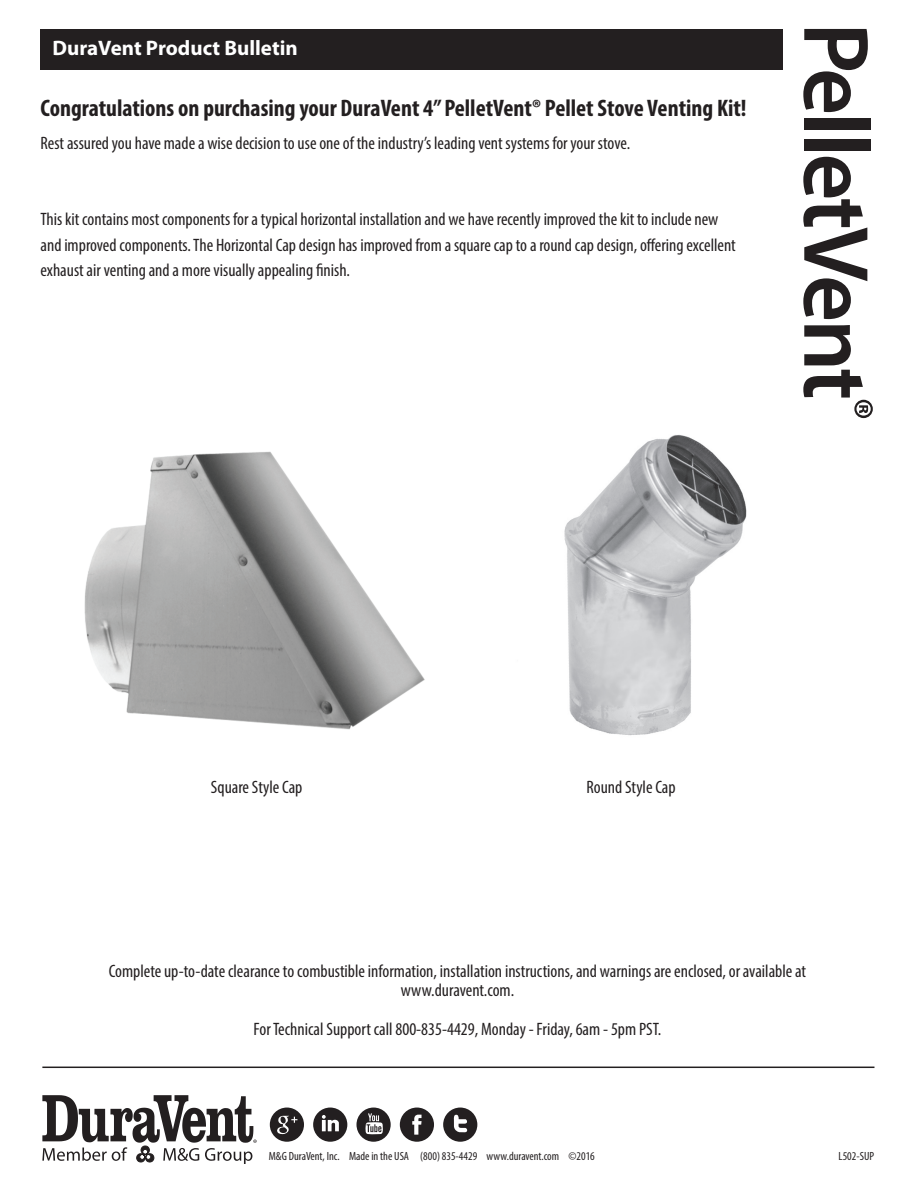
<style>
.page{position:relative;width:918px;height:1188px;background:#fff}
.page>*{position:absolute;margin:0;border:0;box-sizing:border-box;transform-origin:0 0}
.t1{font:600 93.6px "Myriad Pro";letter-spacing:-.03em;color:#231f20}
.t2{font:700 condensed 24px "Myriad Pro";color:#231f20}
.t3{font:700 21px "Myriad Pro";color:#fff}
.t4{font:condensed 18px/25.5px "Myriad Pro";color:#231f20}
.t5{font:condensed 11.85px "Myriad Pro";color:#231f20}
</style>
<div class="page">
<div style="left:40px;top:29px;width:743px;height:40px;background:#231f20"></div>
<svg style="left:42px;top:1095px;width:215px;height:69px"></svg>
<div style="left:270px;top:1108px;width:34px;height:34px;background:#231f20;border-radius:50%"></div>
<svg style="left:277px;top:1116px;width:20px;height:19px"></svg>
<div style="left:313px;top:1108px;width:34px;height:34px;background:#231f20;border-radius:50%"></div>
<svg style="left:322px;top:1115px;width:17px;height:16px"></svg>
<div style="left:356px;top:1108px;width:35px;height:34px;background:#231f20;border-radius:50%"></div>
<svg style="left:365px;top:1113px;width:18px;height:22px"></svg>
<div style="left:400px;top:1108px;width:34px;height:34px;background:#231f20;border-radius:50%"></div>
<svg style="left:412px;top:1115px;width:10px;height:20px"></svg>
<div style="left:443px;top:1108px;width:34px;height:34px;background:#231f20;border-radius:50%"></div>
<svg style="left:454px;top:1115px;width:13px;height:17px"></svg>
<img style="left:564px;top:435px;width:183px;height:301px">
<img style="left:84px;top:451px;width:341px;height:279px">
<hr style="left:42px;top:1067px;width:832px;height:1px;background:#231f20">
<p class="t3" style="left:52px;top:36px;width:247px">DuraVent Product Bulletin</p>
<h2 class="t2" style="left:40px;top:93px;width:708px">Congratulations on purchasing your DuraVent 4” PelletVent® Pellet Stove Venting Kit!</h2>
<p class="t4" style="left:40px;top:130px;width:591px">Rest assured you have made a wise decision to use one of the industry’s leading vent systems for your stove.</p>
<p class="t4" style="left:40px;top:206px;width:697px">This kit contains most components for a typical horizontal installation and we have recently improved the kit to include new and improved components. The Horizontal Cap design has improved from a square cap to a round cap design, offering excellent exhaust air venting and a more visually appealing finish.</p>
<h1 class="t1" style="left:895px;top:22px;width:400px;rotate:90deg">PelletVent<sup>®</sup></h1>
<p class="t4" style="left:211px;top:774px;width:93px">Square Style Cap</p>
<p class="t4" style="left:586px;top:774px;width:91px">Round Style Cap</p>
<p class="t4" style="left:109px;top:961px;width:699px;line-height:19.5px;text-align:center">Complete up-to-date clearance to combustible information, installation instructions, and warnings are enclosed, or available at www.duravent.com.</p>
<p class="t4" style="left:254px;top:1016px;width:409px">For Technical Support call 800-835-4429, Monday - Friday, 6am - 5pm PST.</p>
<p class="t5" style="left:269px;top:1149px;width:328px">M&amp;G DuraVent, Inc. Made in the USA (800) 835-4429 www.duravent.com ©2016</p>
<p class="t5" style="left:839px;top:1149px;width:37px">L502-SUP</p>
</div>
